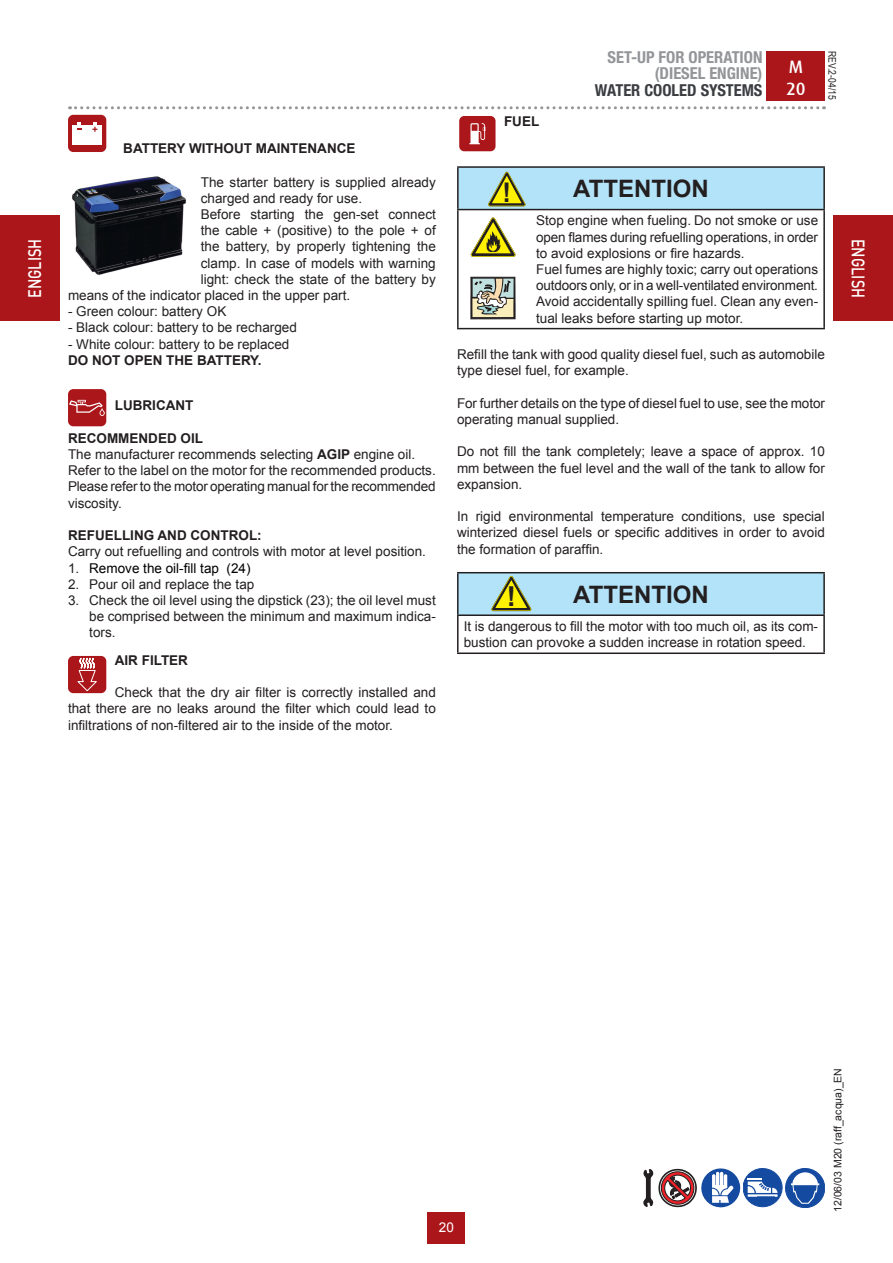
<style>
.page{position:relative;width:893px;height:1263px;background:#fff}
.page>*{position:absolute;margin:0;border:0;box-sizing:border-box;transform-origin:0 0}
.t1{font:700 27.6px "Arial";color:#231f20}
.t2{font:700 27.15px "Arial";color:#231f20;scale:.95 1}
.t3{font:700 24px "Arial";color:#231f20}
.t4{font:500 18px "DIN Pro";color:#fff;scale:.8 1}
.t5{font:500 18px/21.6px "Dax";color:#fff}
.t6{font:700 condensed 16.5px/16.5px "Helvetica Neue LTW1 G";color:#939598;text-align:right}
.t7{font:700 condensed 16.5px "Helvetica Neue LTW1 G";color:#3b3d41}
.t8{font:13.5px/16.2px "Arial";color:#231f20}
.t9{font:700 13.5px "Arial";color:#231f20}
.t10{font:13.5px "Arial";color:#000}
.t11{font:13.5px "Arial";color:#fff}
.t12{font:10.5px "Arial";color:#231f20}
.t13{font:10.5px "Arial Narrow";color:#231f20}
.s1{font-weight:700}
.s2{color:#231f20}
</style>
<div class="page">
<div style="left:767px;top:51px;width:58px;height:50px;background:#ab161a"></div>
<svg style="left:70px;top:106px;width:754px;height:3px"></svg>
<div style="left:428px;top:1212px;width:37px;height:31px;background:#ab161a"></div>
<div style="left:0;top:216px;width:60px;height:105px;background:#ab161a"></div>
<div style="left:833px;top:216px;width:60px;height:105px;background:#ab161a"></div>
<img style="left:72px;top:176px;width:114px;height:99px">
<div style="left:458px;top:167px;width:366px;height:43px;background:#b3e3f9"></div>
<hr style="left:457px;top:166px;width:368px;height:2px;background:#231f20">
<hr style="left:457px;top:168px;width:2px;height:41px;background:#231f20">
<hr style="left:823px;top:168px;width:2px;height:41px;background:#231f20">
<hr style="left:457px;top:209px;width:368px;height:1px;background:#231f20">
<hr style="left:457px;top:210px;width:2px;height:118px;background:#231f20">
<hr style="left:823px;top:210px;width:2px;height:118px;background:#231f20">
<hr style="left:457px;top:328px;width:368px;height:1px;background:#231f20">
<svg style="left:471px;top:277px;width:44px;height:42px;background:#a1a495"></svg>
<svg style="left:470px;top:217px;width:46px;height:40px"></svg>
<svg style="left:488px;top:172px;width:38px;height:34px"></svg>
<div style="left:458px;top:573px;width:366px;height:42px;background:#b3e3f9"></div>
<hr style="left:457px;top:572px;width:368px;height:1px;background:#231f20">
<hr style="left:457px;top:573px;width:2px;height:41px;background:#231f20">
<hr style="left:823px;top:573px;width:2px;height:41px;background:#231f20">
<hr style="left:457px;top:614px;width:368px;height:2px;background:#231f20">
<hr style="left:457px;top:616px;width:2px;height:36px;background:#231f20">
<hr style="left:823px;top:616px;width:2px;height:36px;background:#231f20">
<hr style="left:457px;top:652px;width:368px;height:2px;background:#231f20">
<svg style="left:491px;top:576px;width:40px;height:35px"></svg>
<svg style="left:643px;top:1168px;width:182px;height:40px"></svg>
<div style="left:68px;top:389px;width:38px;height:37px;background:#ab161a;border-radius:5px"></div>
<svg style="left:69px;top:400px;width:36px;height:16px"></svg>
<div style="left:68px;top:656px;width:38px;height:37px;background:#ab161a;border-radius:5px"></div>
<svg style="left:77px;top:657px;width:20px;height:35px"></svg>
<div style="left:68px;top:115px;width:38px;height:37px;background:#ab161a;border-radius:5px"></div>
<div style="left:73px;top:125px;width:29px;height:20px;background:#fff"></div>
<svg style="left:77px;top:122px;width:5px;height:8px"></svg>
<svg style="left:92px;top:122px;width:5px;height:10px"></svg>
<div style="left:459px;top:116px;width:36px;height:35px;background:#ab161a;border-radius:5px"></div>
<svg style="left:469px;top:123px;width:16px;height:21px"></svg>
<p class="t9" style="left:504px;top:112px;width:37px">FUEL</p>
<p class="t6" style="left:608px;top:49px;width:156px">SET-UP FOR OPERATION (DIESEL ENGINE)</p>
<p class="t7" style="left:595px;top:80px;width:169px">WATER COOLED SYSTEMS</p>
<h3 class="t5" style="left:786px;top:56px;width:21px">M<br>20</h3>
<p class="t13" style="left:840px;top:51px;width:50px;rotate:90deg">REV.2-04/15</p>
<p class="t9" style="left:123px;top:139px;width:234px">BATTERY WITHOUT MAINTENANCE</p>
<p class="t8" style="left:201px;top:174px;width:237px">The starter battery is supplied already</p>
<p class="t8" style="left:201px;top:190px;width:163px">charged and ready for use.</p>
<p class="t8" style="left:201px;top:206px;width:237px">Before starting the gen-set connect</p>
<p class="t8" style="left:201px;top:222px;width:237px">the cable + (positive) to the pole + of</p>
<p class="t8" style="left:201px;top:239px;width:237px">the battery, by properly tightening the</p>
<p class="t8" style="left:201px;top:255px;width:237px">clamp. In case of models with warning</p>
<p class="t8" style="left:201px;top:271px;width:237px">light: check the state of the battery by</p>
<p class="t8" style="left:68px;top:287px;width:284px">means of the indicator placed in the upper part.</p>
<p class="t8" style="left:68px;top:303px;width:160px">- Green colour: battery OK</p>
<p class="t8" style="left:68px;top:320px;width:230px">- Black colour: battery to be recharged</p>
<p class="t8" style="left:68px;top:336px;width:223px">- White colour: battery to be replaced</p>
<p class="t9" style="left:68px;top:351px;width:195px">DO NOT OPEN THE BATTERY.</p>
<h3 class="t3" style="left:573px;top:173px;width:137px">ATTENTION</h3>
<p class="t8" style="left:536px;top:213px;width:284px">Stop engine when fueling. Do not smoke or use open flames during refuelling operations, in order to avoid explosions or fire hazards.<br>Fuel fumes are highly toxic; carry out operations outdoors only, or in a well-ventilated environment.<br>Avoid accidentally spilling fuel. Clean any even&shy;tual leaks before starting up motor.</p>
<h2 class="t2" style="left:503px;top:175px;width:11px">!</h2>
<h3 class="t4" style="left:22px;top:298px;width:76px;rotate:-90deg">ENGLISH</h3>
<h3 class="t4" style="left:871px;top:239px;width:76px;rotate:90deg">ENGLISH</h3>
<p class="t8" style="left:457px;top:347px;width:369px">Refill the tank with good quality diesel fuel, such as automobile type diesel fuel, for example.</p>
<p class="t8" style="left:457px;top:395px;width:369px">For further details on the type of diesel fuel to use, see the motor operating manual supplied.</p>
<p class="t8" style="left:457px;top:444px;width:369px;text-align:justify">Do not fill the tank completely; leave a space of approx. 10 mm between the fuel level and the wall of the tank to allow for expansion.</p>
<p class="t8" style="left:457px;top:509px;width:369px;text-align:justify">In rigid environmental temperature conditions, use special winterized diesel fuels or specific additives in order to avoid the formation of paraffin.</p>
<p class="t9" style="left:115px;top:397px;width:80px">LUBRICANT</p>
<p class="t8" style="left:68px;top:430px;width:369px"><span class="s1">RECOMMENDED OIL<br></span>The manufacturer recommends selecting <span class="s1">AGIP</span> engine oil.<br>Refer to the label on the motor for the recommended products.<br>Please refer to the motor operating manual for the recommended viscosity.</p>
<p class="t9" style="left:68px;top:526px;width:195px">REFUELLING AND CONTROL:</p>
<p class="t8" style="left:68px;top:544px;width:359px">Carry out refuelling and controls with motor at level position.</p>
<p class="t10" style="left:68px;top:559px;width:184px"><span class="s2">1.</span> Remove the oil-fill tap (24)</p>
<p class="t8" style="left:68px;top:576px;width:188px">2. Pour oil and replace the tap</p>
<p class="t8" style="left:89px;top:592px;width:348px;text-align:justify;text-indent:-21px">3. Check the oil level using the dipstick (23); the oil level must be comprised between the minimum and maximum indica&shy;tors.</p>
<p class="t9" style="left:115px;top:651px;width:75px">AIR FILTER</p>
<p class="t8" style="left:68px;top:684px;width:369px;text-align:justify;text-indent:47px">Check that the dry air filter is correctly installed and that there are no leaks around the filter which could lead to infiltrations of non-filtered air to the inside of the motor.</p>
<h3 class="t3" style="left:573px;top:578px;width:137px">ATTENTION</h3>
<p class="t8" style="left:464px;top:618px;width:356px">It is dangerous to fill the motor with too much oil, as its com&shy;bustion can provoke a sudden increase in rotation speed.</p>
<h1 class="t1" style="left:507px;top:579px;width:11px">!</h1>
<p class="t11" style="left:439px;top:1219px;width:17px">20</p>
<p class="t12" style="left:831px;top:1212px;width:145px;rotate:-90deg">12/06/03 M20 (raff_acqua)_EN</p>
</div>
